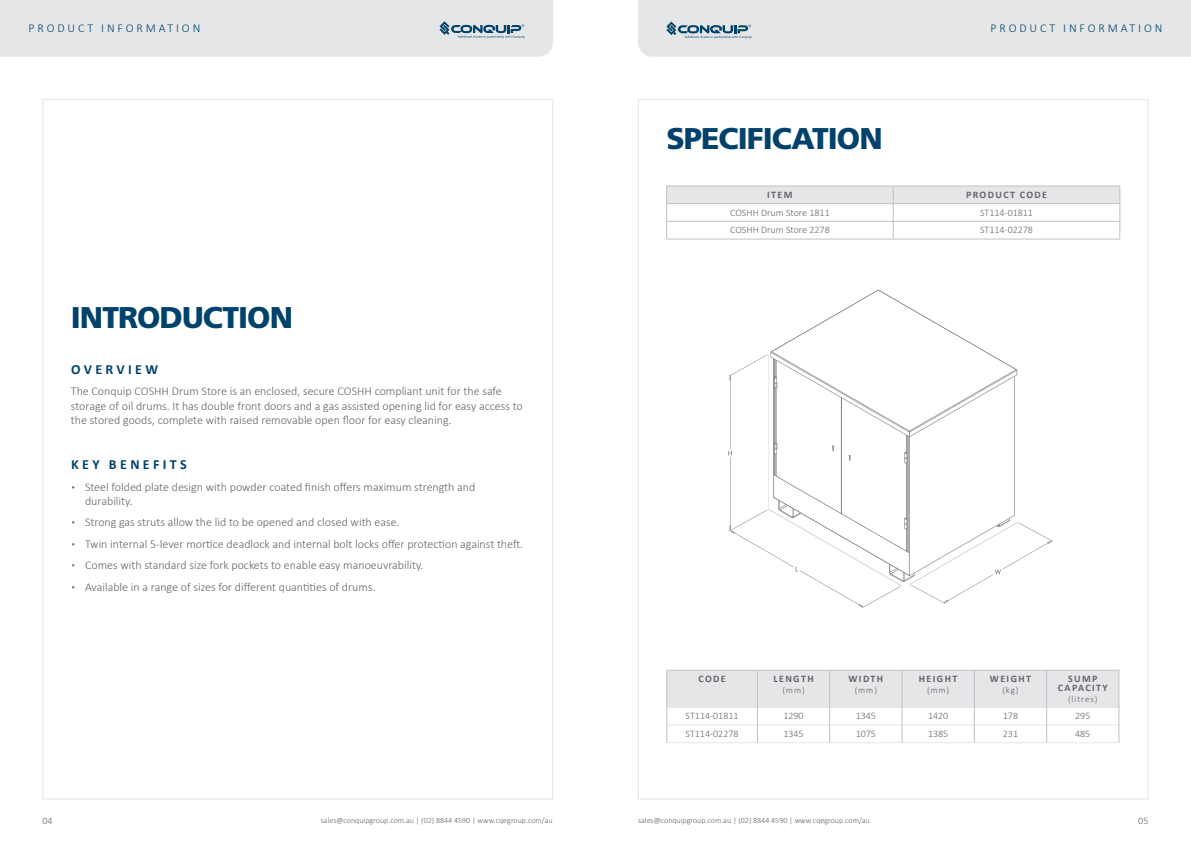
<style>
.page{position:relative;width:1191px;height:842px;background:#fff}
.page>*{position:absolute;margin:0;border:0;box-sizing:border-box;transform-origin:0 0}
.t1{font:900 30px "Frutiger LT Std";letter-spacing:-.03em;color:#00426b}
.t2{font:700 14px "Calibri";letter-spacing:.24em;color:#00426b}
.t3{font:300 12px/14.4px "Calibri";color:#636469}
.t4{font:300 12px "Calibri";letter-spacing:.24em;color:#00426b}
.t5{font:300 10px "Calibri";color:#636469}
.t6{font:700 10px/9px "Calibri";letter-spacing:.14em;color:#636469;text-align:center}
.t7{font:300 9px "Calibri";letter-spacing:.1em;color:#636469}
.t8{font:300 8px "Calibri";color:#636469}
</style>
<div class="page">
<hr style="left:666px;top:742px;width:91px;height:1px;background:#e5e6e7">
<hr style="left:757px;top:742px;width:72px;height:1px;background:#e5e6e7">
<hr style="left:829px;top:742px;width:73px;height:1px;background:#e5e6e7">
<hr style="left:902px;top:742px;width:72px;height:1px;background:#e5e6e7">
<hr style="left:974px;top:742px;width:72px;height:1px;background:#e5e6e7">
<hr style="left:1046px;top:742px;width:73px;height:1px;background:#e5e6e7">
<svg style="left:666px;top:670px;width:453px;height:72px"></svg>
<svg style="left:666px;top:186px;width:454px;height:53px"></svg>
<hr style="left:666px;top:239px;width:227px;height:1px;background:#c0c1c4">
<hr style="left:893px;top:239px;width:227px;height:1px;background:#c0c1c4">
<img style="left:673px;top:289px;width:446px;height:381px">
<div style="left:0;top:0;width:553px;height:57px;background:#e5e6e7"></div>
<div style="left:638px;top:0;width:553px;height:57px;background:#e5e6e7"></div>
<p class="t4" style="left:29px;top:21px;width:173px">PRODUCT INFORMATION</p>
<p class="t4" style="left:990px;top:21px;width:173px">PRODUCT INFORMATION</p>
<h1 class="t1" style="left:666px;top:120px;width:218px">SPECIFICATION</h1>
<h1 class="t1" style="left:71px;top:300px;width:224px">INTRODUCTION</h1>
<p class="t2" style="left:71px;top:359px;width:88px">OVERVIEW</p>
<p class="t3" style="left:71px;top:384px;width:453px">The Conquip COSHH Drum Store is an enclosed, secure COSHH compliant unit for the safe storage of oil drums. It has double front doors and a gas assisted opening lid for easy access to the stored goods, complete with raised removable open floor for easy cleaning.</p>
<p class="t2" style="left:71px;top:454px;width:117px">KEY BENEFITS</p>
<p class="t3" style="left:85px;top:479px;width:392px;text-indent:-14px">▪ Steel folded plate design with powder coated finish offers maximum strength and durability.</p>
<p class="t3" style="left:71px;top:515px;width:330px">▪ Strong gas struts allow the lid to be opened and closed with ease.</p>
<p class="t3" style="left:71px;top:537px;width:454px">▪ Twin internal 5-lever mortice deadlock and internal bolt locks offer protection against theft.</p>
<p class="t3" style="left:71px;top:558px;width:354px">▪ Comes with standard size fork pockets to enable easy manoeuvrability.</p>
<p class="t3" style="left:71px;top:580px;width:306px">▪ Available in a range of sizes for different quantities of drums.</p>
<p class="t6" style="left:767px;top:190px;width:27px">ITEM</p>
<p class="t6" style="left:966px;top:190px;width:83px">PRODUCT CODE</p>
<p class="t5" style="left:730px;top:206px;width:101px">COSHH Drum Store 1811</p>
<p class="t5" style="left:980px;top:206px;width:54px">ST114-01811</p>
<p class="t5" style="left:730px;top:224px;width:101px">COSHH Drum Store 2278</p>
<p class="t5" style="left:980px;top:224px;width:54px">ST114-02278</p>
<p class="t6" style="left:698px;top:674px;width:29px">CODE</p>
<p class="t6" style="left:773px;top:674px;width:42px">LENGTH</p>
<p class="t7" style="left:782px;top:684px;width:24px">(mm)</p>
<p class="t6" style="left:848px;top:674px;width:36px">WIDTH</p>
<p class="t7" style="left:854px;top:684px;width:24px">(mm)</p>
<p class="t6" style="left:919px;top:674px;width:40px">HEIGHT</p>
<p class="t7" style="left:927px;top:684px;width:24px">(mm)</p>
<p class="t6" style="left:990px;top:674px;width:43px">WEIGHT</p>
<p class="t7" style="left:1002px;top:684px;width:18px">(kg)</p>
<p class="t6" style="left:1058px;top:674px;width:51px">SUMP<br>CAPACITY</p>
<p class="t7" style="left:1068px;top:693px;width:31px">(litres)</p>
<p class="t5" style="left:685px;top:710px;width:54px">ST114-01811</p>
<p class="t5" style="left:783px;top:710px;width:22px">1290</p>
<p class="t5" style="left:855px;top:710px;width:22px">1345</p>
<p class="t5" style="left:928px;top:710px;width:22px">1420</p>
<p class="t5" style="left:1003px;top:710px;width:17px">178</p>
<p class="t5" style="left:1075px;top:710px;width:17px">295</p>
<p class="t5" style="left:685px;top:727px;width:54px">ST114-02278</p>
<p class="t5" style="left:783px;top:727px;width:22px">1345</p>
<p class="t5" style="left:855px;top:727px;width:22px">1075</p>
<p class="t5" style="left:928px;top:727px;width:22px">1385</p>
<p class="t5" style="left:1003px;top:727px;width:17px">231</p>
<p class="t5" style="left:1075px;top:727px;width:17px">485</p>
<p class="t5" style="left:43px;top:814px;width:12px">04</p>
<p class="t5" style="left:1138px;top:814px;width:12px">05</p>
<p class="t8" style="left:321px;top:816px;width:233px">sales@conquipgroup.com.au | (02) 8844 4590 | www.cqegroup.com/au</p>
<p class="t8" style="left:638px;top:816px;width:233px">sales@conquipgroup.com.au | (02) 8844 4590 | www.cqegroup.com/au</p>
</div>
